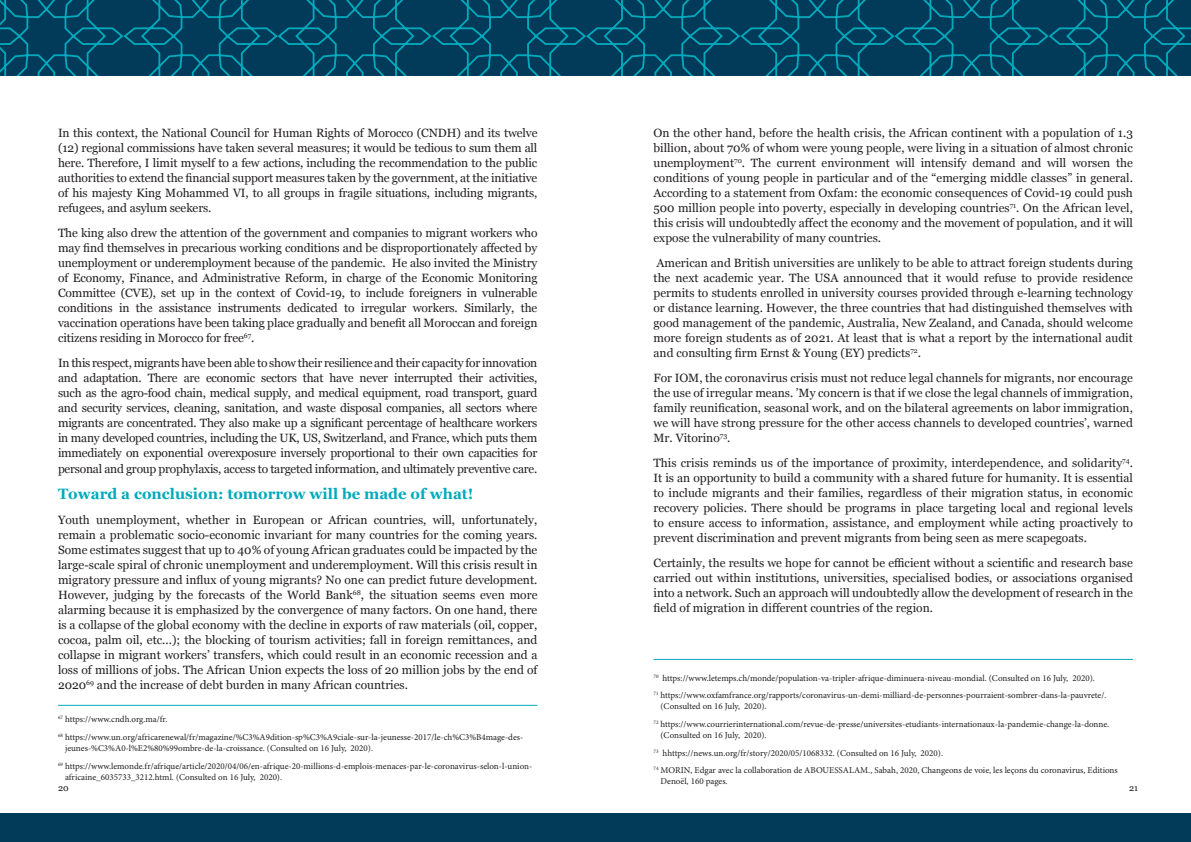
<style>
.page{position:relative;width:1191px;height:842px;background:#fff}
.page>*{position:absolute;margin:0;border:0;box-sizing:border-box;transform-origin:0 0}
.t1{font:700 15px "Georgia";color:#00aabc}
.t2{font:12px/15px "Georgia";color:#231f20;text-align:justify}
.t3{font:9px/17.8px "Minion Pro";color:#231f20}
.t4{font:9px "Georgia";color:#231f20}
</style>
<div class="page">
<div style="left:0;top:813px;width:1191px;height:29px;background:#023b5a"></div>
<svg style="left:0;top:0;width:1191px;height:76px;background:#014a67"></svg>
<hr style="left:58px;top:705px;width:479px;height:1px;background:#00aabc">
<hr style="left:653px;top:659px;width:480px;height:1px;background:#00aabc">
<p class="t2" style="left:58px;top:125px;width:481px">In this context, the National Council for Human Rights of Morocco (CNDH) and its twelve (12) regional commissions have taken several measures; it would be tedious to sum them all here. Therefore, I limit myself to a few actions, including the recommendation to the public authorities to extend the financial support measures taken by the government, at the initiative of his majesty King Mohammed VI, to all groups in fragile situations, including migrants, refugees, and asylum seekers.</p>
<p class="t2" style="left:58px;top:225px;width:481px">The king also drew the attention of the government and companies to migrant workers who may find themselves in precarious working conditions and be disproportionately affected by unemployment or underemployment because of the pandemic. He also invited the Ministry of Economy, Finance, and Administrative Reform, in charge of the Economic Monitoring Committee (CVE), set up in the context of Covid-19, to include foreigners in vulnerable conditions in the assistance instruments dedicated to irregular workers. Similarly, the vaccination operations have been taking place gradually and benefit all Moroccan and foreign citizens residing in Morocco for free<sup>67</sup>.</p>
<p class="t2" style="left:58px;top:355px;width:481px">In this respect, migrants have been able to show their resilience and their capacity for innovation and adaptation. There are economic sectors that have never interrupted their activities, such as the agro-food chain, medical supply, and medical equipment, road transport, guard and security services, cleaning, sanitation, and waste disposal companies, all sectors where migrants are concentrated. They also make up a significant percentage of healthcare workers in many developed countries, including the UK, US, Switzerland, and France, which puts them immediately on exponential overexposure inversely proportional to their own capacities for personal and group prophylaxis, access to targeted information, and ultimately preventive care.</p>
<p class="t1" style="left:58px;top:483px;width:417px">Toward a conclusion: tomorrow will be made of what!</p>
<p class="t2" style="left:58px;top:512px;width:481px">Youth unemployment, whether in European or African countries, will, unfortunately, remain a problematic socio-economic invariant for many countries for the coming years.<br>Some estimates suggest that up to 40% of young African graduates could be impacted by the large-scale spiral of chronic unemployment and underemployment. Will this crisis result in migratory pressure and influx of young migrants? No one can predict future development.<br>However, judging by the forecasts of the World Bank<sup>68</sup>, the situation seems even more alarming because it is emphasized by the convergence of many factors. On one hand, there is a collapse of the global economy with the decline in exports of raw materials (oil, copper, cocoa, palm oil, etc...); the blocking of tourism activities; fall in foreign remittances, and collapse in migrant workers’ transfers, which could result in an economic recession and a loss of millions of jobs. The African Union expects the loss of 20 million jobs by the end of 2020<sup>69</sup> and the increase of debt burden in many African countries.</p>
<p class="t3" style="left:58px;top:711px;width:467px"><sup>67</sup> https://www.cndh.org.ma/fr.<br><sup>68</sup> https://www.un.org/africarenewal/fr/magazine/%C3%A9dition-sp%C3%A9ciale-sur-la-jeunesse-2017/le-ch%C3%B4mage-des-</p>
<p class="t3" style="left:58px;top:739px;width:476px;text-indent:7px">jeunes-%C3%A0-l%E2%80%99ombre-de-la-croissance. (Consulted on 16 July, 2020).<br><sup>69</sup> https://www.lemonde.fr/afrique/article/2020/04/06/en-afrique-20-millions-d-emplois-menaces-par-le-coronavirus-selon-l-union-</p>
<p class="t3" style="left:65px;top:768px;width:219px">africaine_6035733_3212.html. (Consulted on 16 July, 2020).</p>
<p class="t2" style="left:653px;top:125px;width:481px">On the other hand, before the health crisis, the African continent with a population of 1.3 billion, about 70% of whom were young people, were living in a situation of almost chronic unemployment<sup>70</sup>. The current environment will intensify demand and will worsen the conditions of young people in particular and of the “emerging middle classes” in general.<br>According to a statement from Oxfam: the economic consequences of Covid-19 could push 500 million people into poverty, especially in developing countries<sup>71</sup>. On the African level, this crisis will undoubtedly affect the economy and the movement of population, and it will expose the vulnerability of many countries.</p>
<p class="t2" style="left:653px;top:255px;width:481px">American and British universities are unlikely to be able to attract foreign students during the next academic year. The USA announced that it would refuse to provide residence permits to students enrolled in university courses provided through e-learning technology or distance learning. However, the three countries that had distinguished themselves with good management of the pandemic, Australia, New Zealand, and Canada, should welcome more foreign students as of 2021. At least that is what a report by the international audit and consulting firm Ernst &amp; Young (EY) predicts<sup>72</sup>.</p>
<p class="t2" style="left:653px;top:370px;width:481px">For IOM, the coronavirus crisis must not reduce legal channels for migrants, nor encourage the use of irregular means. ’My concern is that if we close the legal channels of immigration, family reunification, seasonal work, and on the bilateral agreements on labor immigration, we will have strong pressure for the other access channels to developed countries’, warned Mr. Vitorino<sup>73</sup>.</p>
<p class="t2" style="left:653px;top:455px;width:481px">This crisis reminds us of the importance of proximity, interdependence, and solidarity<sup>74</sup>.<br>It is an opportunity to build a community with a shared future for humanity. It is essential to include migrants and their families, regardless of their migration status, in economic recovery policies. There should be programs in place targeting local and regional levels to ensure access to information, assistance, and employment while acting proactively to prevent discrimination and prevent migrants from being seen as mere scapegoats.</p>
<p class="t2" style="left:653px;top:555px;width:481px">Certainly, the results we hope for cannot be efficient without a scientific and research base carried out within institutions, universities, specialised bodies, or associations organised into a network. Such an approach will undoubtedly allow the development of research in the field of migration in different countries of the region.</p>
<p class="t3" style="left:653px;top:669px;width:454px"><sup>70</sup> https://www.letemps.ch/monde/population-va-tripler-afrique-diminuera-niveau-mondial. (Consulted on 16 July, 2020).<br><sup>71</sup> https://www.oxfamfrance.org/rapports/coronavirus-un-demi-milliard-de-personnes-pourraient-sombrer-dans-la-pauvrete/.</p>
<p class="t3" style="left:653px;top:697px;width:457px;text-indent:7px">(Consulted on 16 July, 2020).<br><sup>72</sup> https://www.courrierinternational.com/revue-de-presse/universites-etudiants-internationaux-la-pandemie-change-la-donne.</p>
<p class="t3" style="left:653px;top:726px;width:466px;text-indent:7px">(Consulted on 16 July, 2020).<br><sup>73</sup> hhttps://news.un.org/fr/story/2020/05/1068332. (Consulted on 16 July, 2020).<br><sup>74</sup> MORIN, Edgar avec la collaboration de ABOUESSALAM., Sabah, 2020, Changeons de voie, les leçons du coronavirus, Editions</p>
<p class="t3" style="left:660px;top:772px;width:69px">Denoël, 160 pages.</p>
<p class="t4" style="left:58px;top:781px;width:12px">20</p>
<p class="t4" style="left:1129px;top:781px;width:10px">21</p>
</div>
